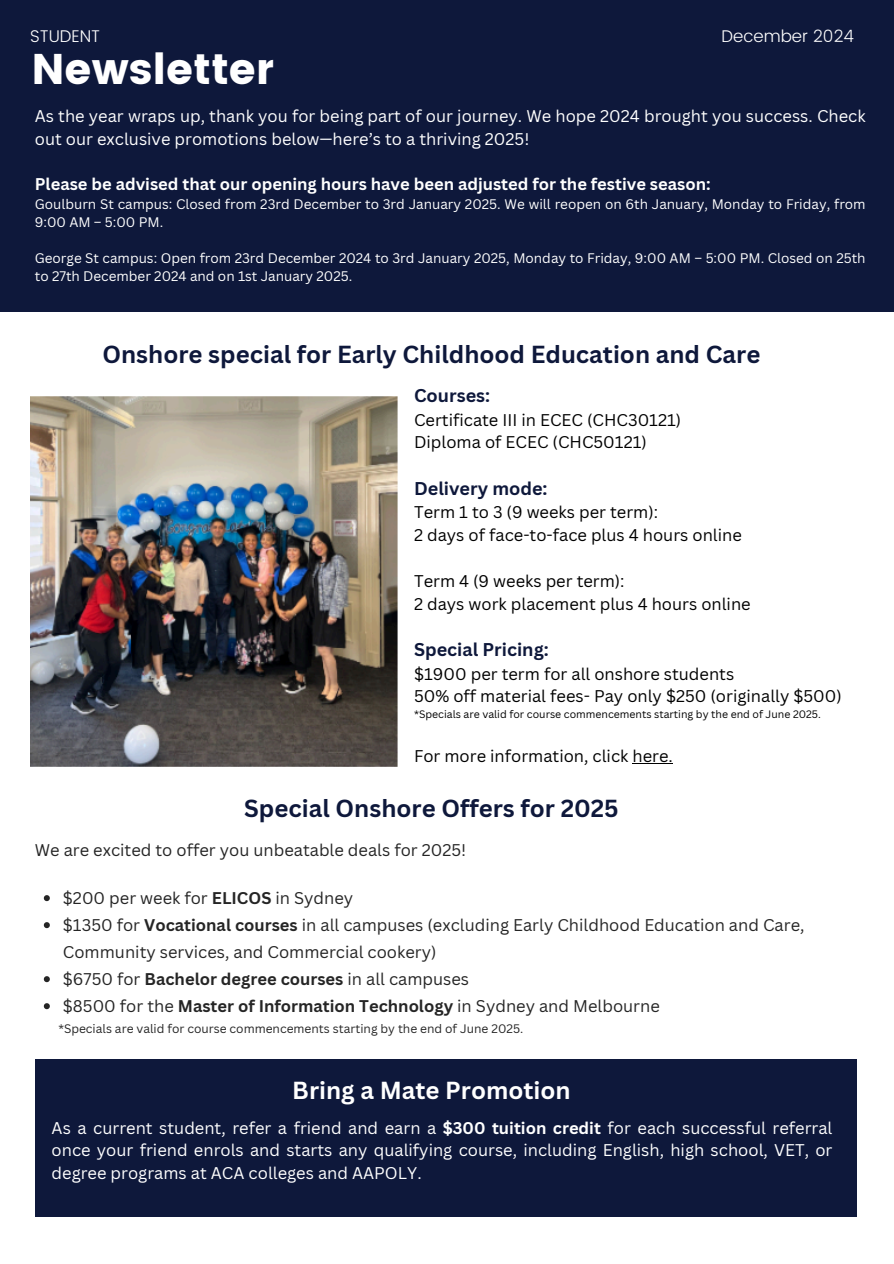
<style>
.page{position:relative;width:894px;height:1264px;background:#fff}
.page>*{position:absolute;margin:0;border:0;box-sizing:border-box;transform-origin:0 0}
.t1{font:42.75px "Poppins";color:#fff}
.t2{font:700 24px "Canva Sans";color:#0e183b}
.t3{font:700 24px "Canva Sans";color:#fff}
.t4{font:700 18px "Canva Sans";color:#0e183b}
.t5{font:300 16.95px "Poppins";color:#fff}
.t6{font:16.5px/22.5px "Canva Sans";color:#fff}
.t7{font:16.5px/27px "Canva Sans";color:#252525}
.t8{font:16.5px/22.8px "Canva Sans";color:#000}
.t9{font:700 16.5px "Canva Sans";color:#fff}
.t10{font:13.5px/18px "Canva Sans";color:#fff}
.t11{font:12px "Canva Sans";color:#252525}
.t12{font:10.5px "Canva Sans";color:#000}
.s1{font-weight:700}
</style>
<div class="page">
<div style="left:0;top:0;width:893px;height:311px;background:#0e183b"></div>
<div style="left:35px;top:1059px;width:821px;height:158px;background:#0e183b"></div>
<img style="left:30px;top:396px;width:368px;height:371px">
<hr style="left:632px;top:762px;width:40px;height:1px;background:#000">
<svg style="left:44px;top:895px;width:6px;height:6px"></svg>
<svg style="left:44px;top:922px;width:6px;height:6px"></svg>
<svg style="left:44px;top:976px;width:6px;height:6px"></svg>
<svg style="left:44px;top:1003px;width:6px;height:6px"></svg>
<p class="t5" style="left:30px;top:27px;width:72px">STUDENT</p>
<h3 class="t1" style="left:31px;top:44px;width:244px">Newsletter</h3>
<h1 class="t5" style="left:721px;top:26px;width:134px">December 2024</h1>
<p class="t6" style="left:35px;top:105px;width:832px">As the year wraps up, thank you for being part of our journey. We hope 2024 brought you success. Check out our exclusive promotions below—here’s to a thriving 2025!</p>
<p class="t9" style="left:35px;top:172px;width:677px">Please be advised that our opening hours have been adjusted for the festive season:</p>
<p class="t10" style="left:35px;top:195px;width:832px">Goulburn St campus: Closed from 23rd December to 3rd January 2025. We will reopen on 6th January, Monday to Friday, from<br>9:00 AM – 5:00 PM.</p>
<p class="t10" style="left:35px;top:249px;width:832px">George St campus: Open from 23rd December 2024 to 3rd January 2025, Monday to Friday, 9:00 AM – 5:00 PM. Closed on 25th to 27th December 2024 and on 1st January 2025.</p>
<h4 class="t2" style="left:102px;top:338px;width:659px">Onshore special for Early Childhood Education and Care</h4>
<h4 class="t4" style="left:414px;top:383px;width:78px">Courses:</h4>
<h4 class="t8" style="left:414px;top:408px;width:268px">Certificate III in ECEC (CHC30121)<br>Diploma of ECEC (CHC50121)</h4>
<h5 class="t4" style="left:414px;top:475px;width:135px">Delivery mode:</h5>
<h5 class="t8" style="left:414px;top:500px;width:329px">Term 1 to 3 (9 weeks per term):<br>2 days of face-to-face plus 4 hours online</h5>
<h5 class="t8" style="left:414px;top:569px;width:338px">Term 4 (9 weeks per term):<br>2 days work placement plus 4 hours online</h5>
<h2 class="t4" style="left:414px;top:636px;width:136px">Special Pricing:</h2>
<p class="t8" style="left:414px;top:661px;width:321px">$1900 per term for all onshore students</p>
<h4 class="t8" style="left:414px;top:684px;width:429px">50% off material fees- Pay only $250 (originally $500)</h4>
<h4 class="t12" style="left:414px;top:707px;width:408px">*Specials are valid for course commencements starting by the end of June 2025.</h4>
<h4 class="t8" style="left:414px;top:744px;width:260px">For more information, click here.</h4>
<p class="t2" style="left:244px;top:791px;width:376px">Special Onshore Offers for 2025</p>
<h4 class="t7" style="left:35px;top:836px;width:433px">We are excited to offer you unbeatable deals for 2025!</h4>
<h2 class="t7" style="left:63px;top:884px;width:292px">$200 per week for <span class="s1">ELICOS</span> in Sydney</h2>
<h4 class="t7" style="left:63px;top:911px;width:742px">$1350 for <span class="s1">Vocational courses</span> in all campuses (excluding Early Childhood Education and Care,<br>Community services, and Commercial cookery)</h4>
<p class="t7" style="left:63px;top:965px;width:407px">$6750 for <span class="s1">Bachelor degree courses</span> in all campuses</p>
<p class="t7" style="left:63px;top:992px;width:598px">$8500 for the <span class="s1">Master of Information Technology</span> in Sydney and Melbourne</p>
<p class="t11" style="left:58px;top:1020px;width:466px">*Specials are valid for course commencements starting by the end of June 2025.</p>
<p class="t3" style="left:292px;top:1073px;width:280px">Bring a Mate Promotion</p>
<h6 class="t6" style="left:52px;top:1116px;width:782px;text-align:justify">As a current student, refer a friend and earn a <span class="s1">$300 tuition credit</span> for each successful referral once your friend enrols and starts any qualifying course, including English, high school, VET, or degree programs at ACA colleges and AAPOLY.</h6>
</div>
